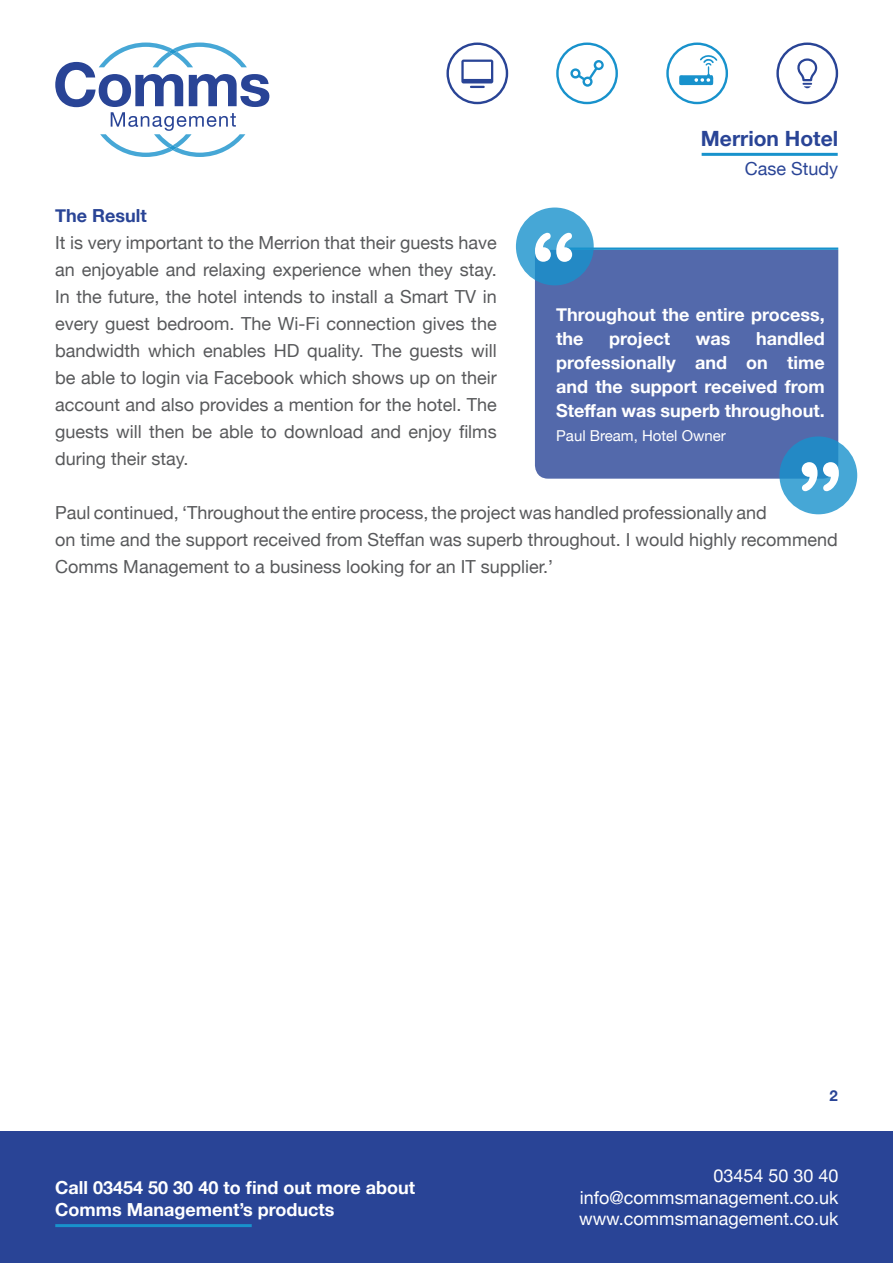
<style>
.page{position:relative;width:893px;height:1263px;background:#fff}
.page>*{position:absolute;margin:0;border:0;box-sizing:border-box;transform-origin:0 0}
.t1{font:700 21px "Helvetica Neue";color:#294496}
.t2{font:18px/27px "Helvetica Neue";color:#58595b;text-align:justify}
.t3{font:700 18px/24px "Helvetica Neue";color:#fff}
.t4{font:18px/21.6px "Helvetica Neue";color:#fff;text-align:justify}
.t5{font:18px "Helvetica Neue";color:#294496}
.t6{font:700 18px "Helvetica Neue";color:#294496}
.t7{font:15px "Helvetica Neue";color:#fff}
.t8{font:700 15px "Helvetica Neue";color:#294496}
</style>
<div class="page">
<svg style="left:666px;top:43px;width:62px;height:61px"></svg>
<svg style="left:556px;top:43px;width:62px;height:61px"></svg>
<svg style="left:446px;top:43px;width:62px;height:61px"></svg>
<svg style="left:776px;top:43px;width:62px;height:61px"></svg>
<hr style="left:702px;top:153px;width:136px;height:3px;background:#1892cc">
<div style="left:0;top:1131px;width:893px;height:132px;background:#294496"></div>
<hr style="left:55px;top:1224px;width:197px;height:3px;background:#1892cc">
<svg style="left:55px;top:43px;width:214px;height:114px"></svg>
<svg style="left:168px;top:145px;width:9px;height:5px"></svg>
<div style="left:535px;top:250px;width:303px;height:229px;background:#5369ab"></div>
<svg style="left:779px;top:436px;width:78px;height:78px;fill:#46a7d6"></svg>
<hr style="left:563px;top:247px;width:275px;height:3px;background:#1892cc">
<svg style="left:516px;top:208px;width:78px;height:77px;fill:#46a7d6"></svg>
<svg style="left:535px;top:233px;width:37px;height:29px"></svg>
<svg style="left:802px;top:462px;width:37px;height:29px"></svg>
<p class="t1" style="left:701px;top:122px;width:139px">Merrion Hotel</p>
<p class="t5" style="left:745px;top:155px;width:95px">Case Study</p>
<p class="t6" style="left:55px;top:201px;width:93px">The Result</p>
<p class="t2" style="left:55px;top:230px;width:443px">It is very important to the Merrion that their guests have an enjoyable and relaxing experience when they stay.<br>In the future, the hotel intends to install a Smart TV in every guest bedroom. The Wi-Fi connection gives the bandwidth which enables HD quality. The guests will be able to login via Facebook which shows up on their account and also provides a mention for the hotel. The guests will then be able to download and enjoy films during their stay.</p>
<p class="t2" style="left:55px;top:500px;width:784px;text-align:left">Paul continued, ‘Throughout the entire process, the project was handled professionally and<br>on time and the support received from Steffan was superb throughout. I would highly recommend<br>Comms Management to a business looking for an IT supplier.’</p>
<p class="t3" style="left:556px;top:303px;width:270px">Throughout the entire process, the</p>
<p class="t3" style="left:556px;top:327px;width:270px;text-align:justify;text-indent:200px">handled professionally and on time and the support received from Steffan was superb throughout.</p>
<p class="t7" style="left:556px;top:425px;width:171px">Paul Bream, Hotel Owner</p>
<p class="t3" style="left:609px;top:327px;width:62px">project</p>
<p class="t3" style="left:696px;top:327px;width:36px">was</p>
<p class="t8" style="left:829px;top:1084px;width:10px">2</p>
<p class="t3" style="left:55px;top:1177px;width:361px;line-height:21.6px">Call 03454 50 30 40 to find out more about<br>Comms Management’s products</p>
<p class="t4" style="left:579px;top:1166px;width:261px;text-indent:134px">03454 50 30 40 info@commsmanagement.co.uk www.commsmanagement.co.uk</p>
</div>
